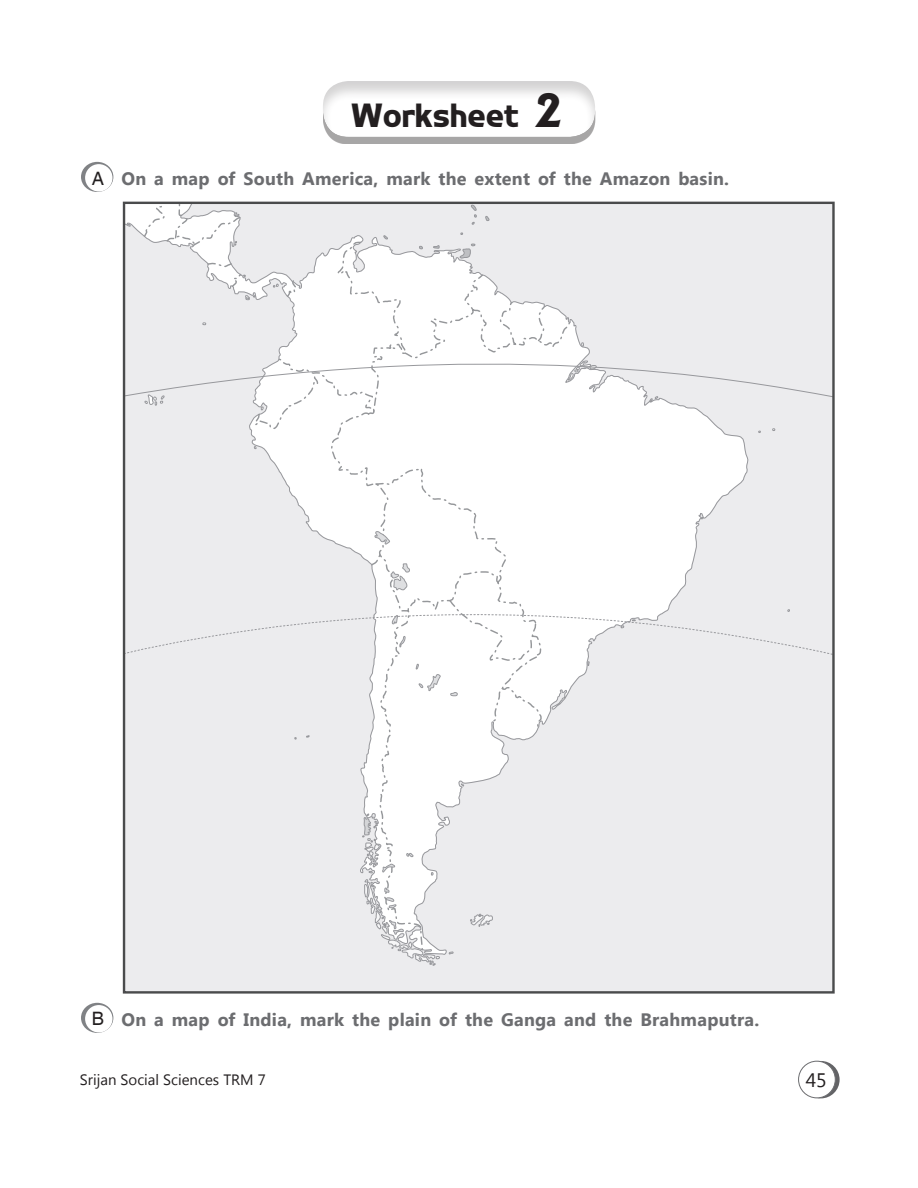
<style>
.page{position:relative;width:918px;height:1188px;background:#fff}
.page>*{position:absolute;margin:0;border:0;box-sizing:border-box;transform-origin:0 0}
.t1{font:800 33.3px "Flow";letter-spacing:.015em;color:#231f20}
.t2{font:19.5px "Segoe UI";color:#231f20}
.t3{font:18.45px "Helvetica";color:#231f20}
.Worksheet_test_1{font:700 18px "Segoe UI";letter-spacing:.015em;color:#6c6d70}
.t4{font:15px "Segoe UI";color:#231f20}
.s1{font-family:"Albertus";font-size:43.65px}
</style>
<div class="page">
<svg style="left:802px;top:1061px;width:38px;height:37px"></svg>
<div style="left:799px;top:1061px;width:36px;height:37px;background:#fff;border-radius:50%"></div>
<div style="left:798px;top:1061px;width:38px;height:37px;border:1px solid #6c6d70;border-radius:50%"></div>
<div style="left:323px;top:88px;width:272px;height:56px;background:#231f20;opacity:.4"></div>
<div style="left:322px;top:74px;width:275px;height:64px;background:#231f20;opacity:.2"></div>
<svg style="left:81px;top:162px;width:32px;height:30px"></svg>
<div style="left:85px;top:164px;width:27px;height:28px;background:#fff;border-radius:50%"></div>
<div style="left:126px;top:205px;width:706px;height:786px;background:#ececee"></div>
<svg style="left:123px;top:201px;width:626px;height:754px"></svg>
<svg style="left:374px;top:531px;width:17px;height:14px"></svg>
<svg style="left:390px;top:552px;width:20px;height:39px"></svg>
<svg style="left:415px;top:663px;width:26px;height:29px"></svg>
<svg style="left:450px;top:692px;width:8px;height:5px"></svg>
<svg style="left:245px;top:295px;width:11px;height:6px"></svg>
<svg style="left:272px;top:283px;width:7px;height:5px"></svg>
<svg style="left:202px;top:322px;width:5px;height:4px"></svg>
<svg style="left:260px;top:406px;width:4px;height:5px"></svg>
<svg style="left:144px;top:398px;width:21px;height:8px"></svg>
<svg style="left:253px;top:446px;width:4px;height:4px"></svg>
<svg style="left:306px;top:734px;width:4px;height:4px"></svg>
<svg style="left:294px;top:736px;width:3px;height:4px"></svg>
<svg style="left:448px;top:951px;width:6px;height:4px"></svg>
<svg style="left:362px;top:816px;width:78px;height:150px"></svg>
<svg style="left:470px;top:913px;width:23px;height:14px"></svg>
<svg style="left:460px;top:783px;width:5px;height:4px"></svg>
<svg style="left:587px;top:661px;width:3px;height:6px"></svg>
<svg style="left:700px;top:516px;width:4px;height:4px"></svg>
<svg style="left:758px;top:430px;width:4px;height:4px"></svg>
<svg style="left:772px;top:428px;width:4px;height:4px"></svg>
<svg style="left:459px;top:243px;width:17px;height:16px"></svg>
<svg style="left:485px;top:215px;width:5px;height:7px"></svg>
<svg style="left:470px;top:205px;width:7px;height:20px"></svg>
<svg style="left:460px;top:232px;width:4px;height:3px"></svg>
<svg style="left:433px;top:245px;width:7px;height:4px"></svg>
<svg style="left:418px;top:245px;width:5px;height:5px"></svg>
<svg style="left:383px;top:235px;width:5px;height:5px"></svg>
<svg style="left:243px;top:274px;width:3px;height:4px"></svg>
<svg style="left:234px;top:240px;width:4px;height:6px"></svg>
<svg style="left:234px;top:212px;width:6px;height:5px"></svg>
<svg style="left:126px;top:603px;width:706px;height:52px"></svg>
<svg style="left:126px;top:333px;width:706px;height:65px"></svg>
<svg style="left:81px;top:1003px;width:32px;height:30px"></svg>
<div style="left:85px;top:1005px;width:27px;height:27px;background:#fff;border-radius:50%"></div>
<p class="t1" style="left:352px;top:96px;width:213px">Worksheet <span class="s1">2</span></p>
<p class="t3" style="left:92px;top:167px;width:14px">A</p>
<p class="Worksheet_test_1" style="left:121px;top:166px;width:609px">On a map of South America, mark the extent of the Amazon basin.</p>
<p class="t3" style="left:92px;top:1008px;width:14px">B</p>
<p class="Worksheet_test_1" style="left:121px;top:1007px;width:639px">On a map of India, mark the plain of the Ganga and the Brahmaputra.</p>
<p class="t4" style="left:80px;top:1069px;width:187px">Srijan Social Sciences TRM 7</p>
<p class="t2" style="left:806px;top:1066px;width:23px">45</p>
</div>
